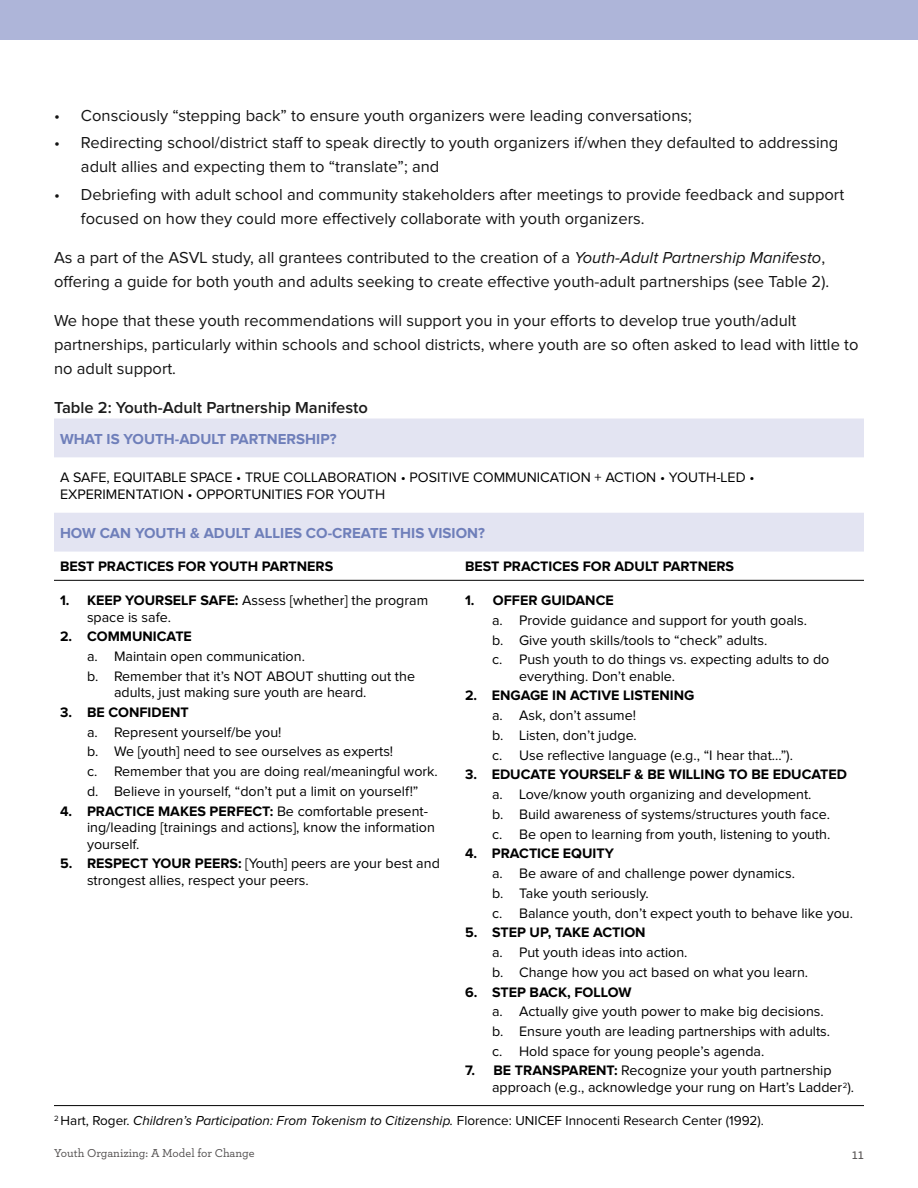
<style>
.page{position:relative;width:918px;height:1188px;background:#fff}
.page>*{position:absolute;margin:0;border:0;box-sizing:border-box;transform-origin:0 0}
.t1{font:16.5px/24px "Proxima Nova";color:#141414}
.t2{font:600 16.5px "Proxima Nova";color:#1c1c1c}
.t3{font:700 15px "Proxima Nova";color:#6f7fba}
.t4{font:500 15px "Archer";color:#514e4e}
.t5{font:14.25px/19.8px "Proxima Nova";color:#000}
.t6{font:700 14.25px "Proxima Nova";color:#000}
.t7{font:13.5px "Proxima Nova";color:#000}
.t8{font:500 12px "Archer";color:#514e4e}
.s1{font-style:italic}
.s2{font-weight:700}
</style>
<div class="page">
<div style="left:0;top:0;width:918px;height:40px;background:#aeb5d9"></div>
<svg style="left:54px;top:419px;width:810px;height:133px;fill:#e3e4f2"></svg>
<hr style="left:54px;top:1105px;width:405px;height:1px;background:#000">
<hr style="left:459px;top:1105px;width:405px;height:1px;background:#000">
<hr style="left:54px;top:580px;width:405px;height:1px;background:#000">
<hr style="left:459px;top:580px;width:405px;height:1px;background:#000">
<p class="t1" style="left:54px;top:104px;width:639px">• Consciously “stepping back” to ensure youth organizers were leading conversations;</p>
<p class="t1" style="left:81px;top:131px;width:759px;text-indent:-27px">• Redirecting school/district staff to speak directly to youth organizers if/when they defaulted to addressing adult allies and expecting them to “translate”; and</p>
<p class="t1" style="left:81px;top:183px;width:765px;text-indent:-27px">• Debriefing with adult school and community stakeholders after meetings to provide feedback and support focused on how they could more effectively collaborate with youth organizers.</p>
<p class="t1" style="left:54px;top:246px;width:777px">As a part of the ASVL study, all grantees contributed to the creation of a <span class="s1">Youth-Adult Partnership Manifesto</span>, offering a guide for both youth and adults seeking to create effective youth-adult partnerships (see Table 2).</p>
<p class="t1" style="left:54px;top:309px;width:806px">We hope that these youth recommendations will support you in your efforts to develop true youth/adult partnerships, particularly within schools and school districts, where youth are so often asked to lead with little to no adult support.</p>
<p class="t2" style="left:54px;top:400px;width:315px">Table 2: Youth-Adult Partnership Manifesto</p>
<p class="t3" style="left:60px;top:432px;width:278px">WHAT IS YOUTH-ADULT PARTNERSHIP?</p>
<p class="t5" style="left:60px;top:469px;width:696px;line-height:17.1px">A SAFE, EQUITABLE SPACE • TRUE COLLABORATION • POSITIVE COMMUNICATION + ACTION • YOUTH-LED •<br>EXPERIMENTATION • OPPORTUNITIES FOR YOUTH</p>
<p class="t3" style="left:60px;top:526px;width:426px">HOW CAN YOUTH &amp; ADULT ALLIES CO-CREATE THIS VISION?</p>
<p class="t6" style="left:60px;top:560px;width:275px">BEST PRACTICES FOR YOUTH PARTNERS</p>
<p class="t6" style="left:465px;top:560px;width:271px">BEST PRACTICES FOR ADULT PARTNERS</p>
<p class="t5" style="left:87px;top:593px;width:343px;line-height:16.5px;text-indent:-27px"><span class="s2">1. KEEP YOURSELF SAFE:</span> Assess [whether] the program space is safe.</p>
<p class="t6" style="left:60px;top:630px;width:133px">2. COMMUNICATE</p>
<p class="t5" style="left:87px;top:647px;width:330px">a. Maintain open communication.<br>b. Remember that it’s NOT ABOUT shutting out the</p>
<p class="t5" style="left:114px;top:683px;width:254px">adults, just making sure youth are heard.</p>
<p class="t6" style="left:60px;top:706px;width:130px">3. BE CONFIDENT</p>
<p class="t5" style="left:87px;top:723px;width:352px">a. Represent yourself/be you!<br>b. We [youth] need to see ourselves as experts!<br>c. Remember that you are doing real/meaningful work. d. Believe in yourself, “don’t put a limit on yourself!”</p>
<p class="t5" style="left:87px;top:803px;width:349px;line-height:16.5px;text-indent:-27px"><span class="s2">4. PRACTICE MAKES PERFECT:</span> Be comfortable present&shy;ing/leading [trainings and actions], know the information yourself.</p>
<p class="t5" style="left:87px;top:856px;width:354px;line-height:16.5px;text-indent:-27px"><span class="s2">5. RESPECT YOUR PEERS:</span> [Youth] peers are your best and strongest allies, respect your peers.</p>
<p class="t6" style="left:465px;top:594px;width:150px">1. OFFER GUIDANCE</p>
<p class="t5" style="left:492px;top:611px;width:339px">a. Provide guidance and support for youth goals.<br>b. Give youth skills/tools to “check” adults.<br>c. Push youth to do things vs. expecting adults to do</p>
<p class="t5" style="left:519px;top:667px;width:158px">everything. Don’t enable.</p>
<p class="t6" style="left:465px;top:689px;width:231px">2. ENGAGE IN ACTIVE LISTENING</p>
<p class="t5" style="left:492px;top:706px;width:303px">a. Ask, don’t assume!<br>b. Listen, don’t judge.<br>c. Use reflective language (e.g., “I hear that...”).</p>
<p class="t6" style="left:465px;top:768px;width:384px">3. EDUCATE YOURSELF &amp; BE WILLING TO BE EDUCATED</p>
<p class="t5" style="left:492px;top:785px;width:340px">a. Love/know youth organizing and development.<br>b. Build awareness of systems/structures youth face. c. Be open to learning from youth, listening to youth.</p>
<p class="t6" style="left:465px;top:847px;width:150px">4. PRACTICE EQUITY</p>
<p class="t5" style="left:492px;top:864px;width:362px">a. Be aware of and challenge power dynamics.<br>b. Take youth seriously.<br>c. Balance youth, don’t expect youth to behave like you.</p>
<p class="t6" style="left:465px;top:926px;width:182px">5. STEP UP, TAKE ACTION</p>
<p class="t5" style="left:492px;top:943px;width:318px">a. Put youth ideas into action.<br>b. Change how you act based on what you learn.</p>
<p class="t6" style="left:465px;top:985px;width:168px">6. STEP BACK, FOLLOW</p>
<p class="t5" style="left:492px;top:1002px;width:340px">a. Actually give youth power to make big decisions. b. Ensure youth are leading partnerships with adults. c. Hold space for young people’s agenda.</p>
<p class="t5" style="left:492px;top:1063px;width:364px;line-height:16.5px;text-indent:-27px"><span class="s2">7. BE TRANSPARENT:</span> Recognize your youth partnership approach (e.g., acknowledge your rung on Hart’s Ladder<sup>2</sup>).</p>
<p class="t7" style="left:54px;top:1115px;width:712px"><sup>2</sup> Hart, Roger. <span class="s1">Children’s Participation: From Tokenism to Citizenship.</span> Florence: UNICEF Innocenti Research Center (1992).</p>
<p class="t8" style="left:54px;top:1144px;width:202px">Youth Organizing: A Model for Change</p>
<p class="t4" style="left:852px;top:1144px;width:14px">11</p>
</div>
